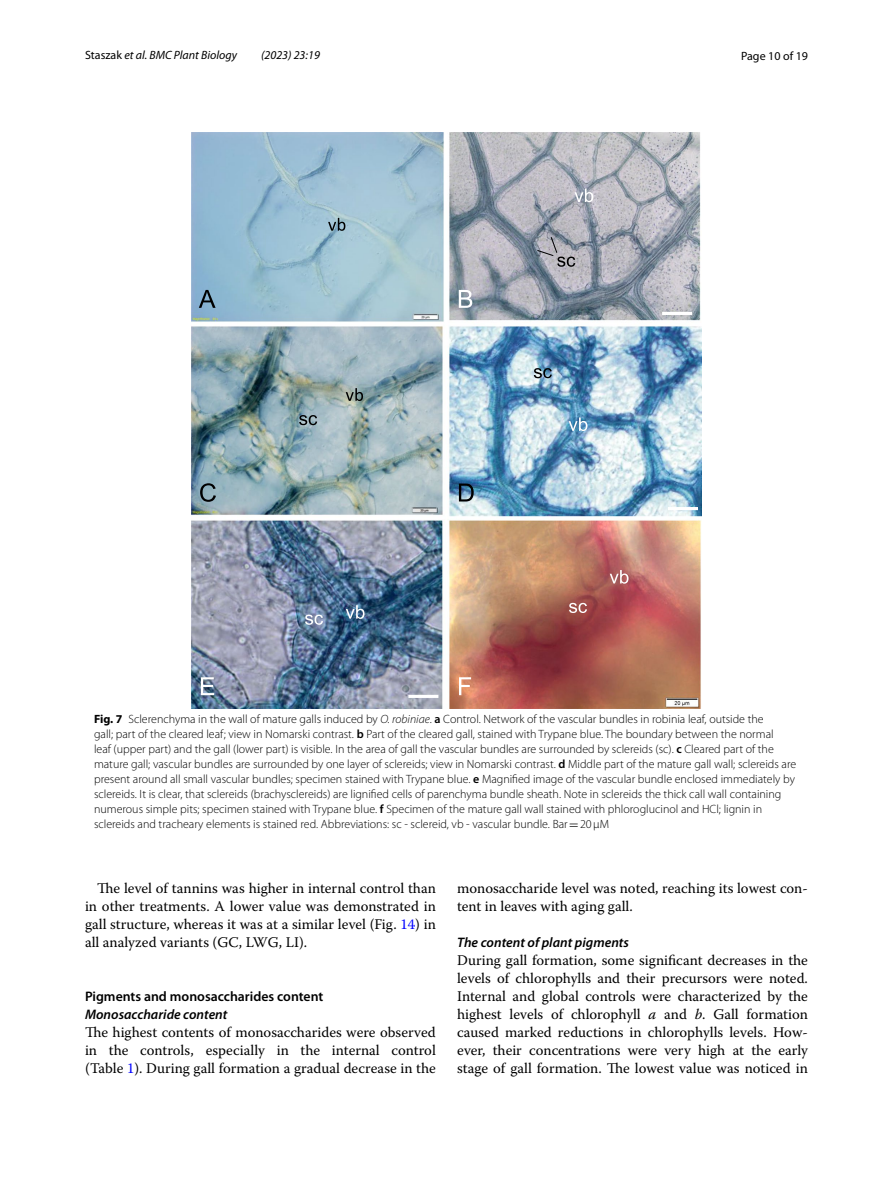
<style>
.page{position:relative;width:893px;height:1187px;background:#fff}
.page>*{position:absolute;margin:0;border:0;box-sizing:border-box;transform-origin:0 0}
.t1{font:14.7px/18px "Warnock Pro";color:#000;text-align:justify}
.t2{font:italic 600 13.8px "Myriad Pro";color:#000}
.t3{font:600 13.8px "Myriad Pro";color:#000}
.t4{font:300 12px/15px "Myriad Pro";color:#000}
.t5{font:italic 12px "Myriad Pro";color:#000}
.t6{font:12px "Myriad Pro";color:#000}
.s1{font-style:normal}
.s2{font-weight:700}
.s3{font-style:italic}
.s4{font-weight:600}
.s5{font-family:"MTSY";font-weight:400}
.s6{color:#00f}
</style>
<div class="page">
<img style="left:191px;top:133px;width:511px;height:575px">
<svg style="left:328px;top:218px;width:17px;height:13px"></svg>
<svg style="left:199px;top:290px;width:17px;height:18px"></svg>
<svg style="left:459px;top:290px;width:13px;height:18px"></svg>
<svg style="left:200px;top:483px;width:16px;height:19px"></svg>
<svg style="left:459px;top:483px;width:15px;height:18px"></svg>
<svg style="left:201px;top:677px;width:13px;height:18px"></svg>
<svg style="left:459px;top:677px;width:12px;height:18px"></svg>
<svg style="left:305px;top:614px;width:18px;height:10px"></svg>
<svg style="left:299px;top:415px;width:18px;height:10px"></svg>
<svg style="left:534px;top:368px;width:18px;height:10px"></svg>
<svg style="left:569px;top:603px;width:18px;height:10px"></svg>
<svg style="left:346px;top:605px;width:19px;height:14px"></svg>
<svg style="left:610px;top:570px;width:18px;height:13px"></svg>
<svg style="left:574px;top:188px;width:19px;height:14px"></svg>
<svg style="left:569px;top:417px;width:18px;height:14px"></svg>
<svg style="left:346px;top:388px;width:17px;height:13px"></svg>
<svg style="left:536px;top:236px;width:39px;height:31px"></svg>
<svg style="left:408px;top:694px;width:30px;height:4px"></svg>
<hr style="left:668px;top:507px;width:30px;height:3px;background:#fff">
<hr style="left:662px;top:312px;width:30px;height:3px;background:#fff">
<p class="t5" style="left:85px;top:48px;width:154px"><span class="s1">Staszak</span> et al. BMC Plant Biology</p>
<p class="t5" style="left:261px;top:48px;width:60px">(2023) 23:19</p>
<p class="t6" style="left:741px;top:48px;width:68px">Page 10 of 19</p>
<p class="t4" style="left:94px;top:712px;width:704px"><span class="s2">Fig. 7</span> Sclerenchyma in the wall of mature galls induced by <span class="s3">O. robiniae</span>. <span class="s4">a</span> Control. Network of the vascular bundles in robinia leaf, outside the<br>gall; part of the cleared leaf; view in Nomarski contrast. <span class="s4">b</span> Part of the cleared gall, stained with Trypane blue. The boundary between the normal<br>leaf (upper part) and the gall (lower part) is visible. In the area of gall the vascular bundles are surrounded by sclereids (sc). <span class="s4">c</span> Cleared part of the mature gall; vascular bundles are surrounded by one layer of sclereids; view in Nomarski contrast. <span class="s4">d</span> Middle part of the mature gall wall; sclereids are present around all small vascular bundles; specimen stained with Trypane blue. <span class="s4">e</span> Magnified image of the vascular bundle enclosed immediately by sclereids. It is clear, that sclereids (brachysclereids) are lignified cells of parenchyma bundle sheath. Note in sclereids the thick call wall containing numerous simple pits; specimen stained with Trypane blue. <span class="s4">f</span> Specimen of the mature gall wall stained with phloroglucinol and HCl; lignin in sclereids and tracheary elements is stained red. Abbreviations: sc - sclereid, vb - vascular bundle. Bar<span class="s5">=</span>20μM</p>
<p class="t1" style="left:85px;top:878px;width:352px;text-indent:12px">The level of tannins was higher in internal control than in other treatments. A lower value was demonstrated in gall structure, whereas it was at a similar level (Fig. <span class="s6">14</span>) in all analyzed variants (GC, LWG, LI).</p>
<p class="t3" style="left:85px;top:987px;width:240px">Pigments and monosaccharides content</p>
<p class="t2" style="left:85px;top:1005px;width:144px">Monosaccharide content</p>
<p class="t1" style="left:85px;top:1023px;width:352px">The highest contents of monosaccharides were observed in the controls, especially in the internal control (Table <span class="s6">1</span>). During gall formation a gradual decrease in the</p>
<p class="t1" style="left:457px;top:878px;width:352px">monosaccharide level was noted, reaching its lowest con&shy;tent in leaves with aging gall.</p>
<p class="t2" style="left:457px;top:933px;width:173px">The content of plant pigments</p>
<p class="t1" style="left:457px;top:950px;width:352px">During gall formation, some significant decreases in the levels of chlorophylls and their precursors were noted.<br>Internal and global controls were characterized by the highest levels of chlorophyll <span class="s3">a</span> and <span class="s3">b</span>. Gall formation caused marked reductions in chlorophylls levels. How&shy;ever, their concentrations were very high at the early stage of gall formation. The lowest value was noticed in</p>
</div>
